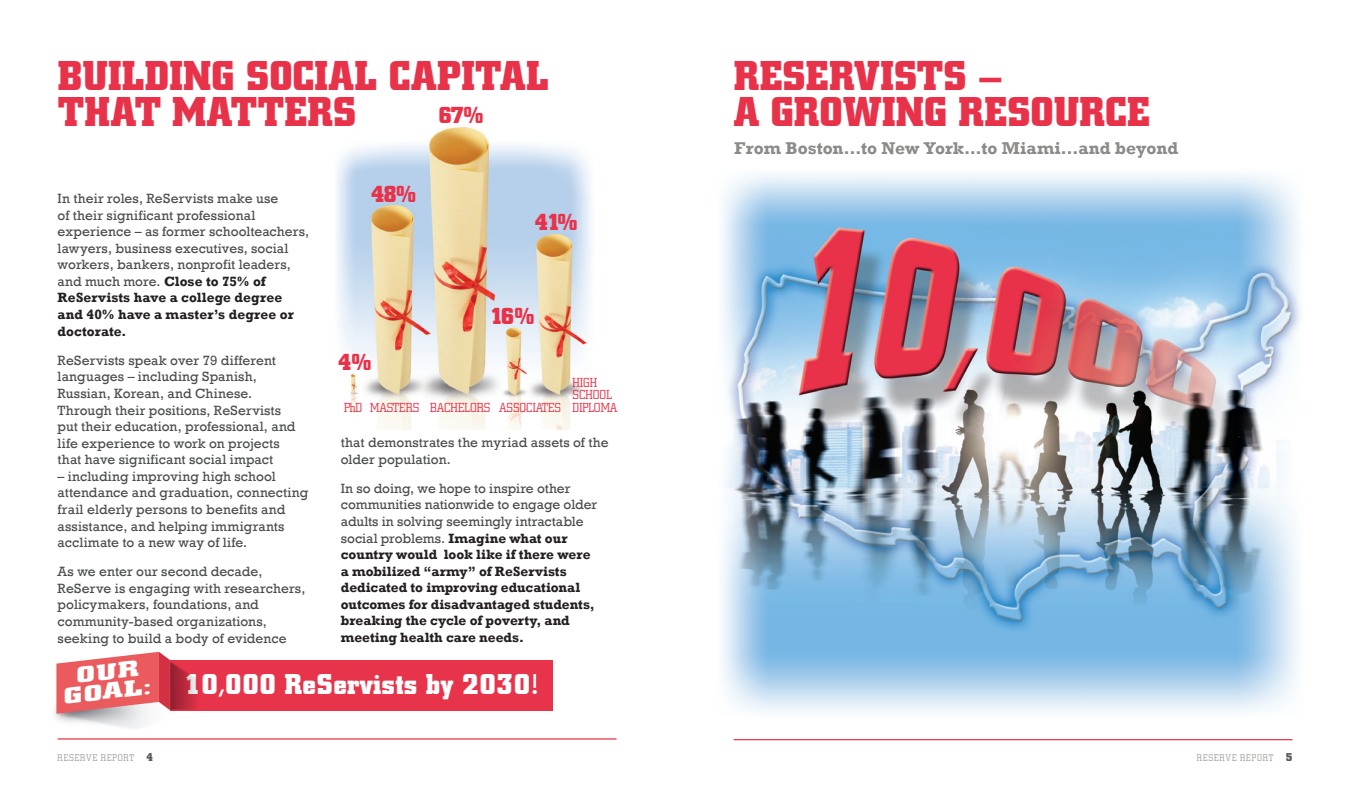
<style>
.page{position:relative;width:1350px;height:788px;background:#fff}
.page>*{position:absolute;margin:0;border:0;box-sizing:border-box;transform-origin:0 0}
.SubHead{font:700 41.25px/36.2px "City";letter-spacing:.02em;color:#e83249}
.t1{font:700 28.38px "City";letter-spacing:.02em;color:#fff}
.t2{font:700 23px "City";letter-spacing:-.05em;color:#e83249}
.t3{font:700 22.38px/19.1px "City";color:#fff;text-align:center;scale:1.48 1}
.Body_Copy{font:700 17.5px "Rockwell";color:#8c8b8a}
.Body_Copy-2{font:13.75px/16.5px "Rockwell";letter-spacing:.01em;color:#4b4c4d}
.Body_Copy-3{font:700 13.75px/16.6px "Rockwell";color:#231f20}
.t4{font:300 12.88px "City";color:#e83249}
.t5{font:300 9.62px "City";letter-spacing:.085em;color:#a09e9c}
.s1{font-weight:700;color:#231f20}
.s2{font-weight:400;color:#4b4c4d}
.s3{font-weight:700;font-size:11.25px;color:#57585a}
</style>
<div class="page">
<hr style="left:58px;top:738px;width:559px;height:1px;background:#e83249">
<hr style="left:734px;top:739px;width:558px;height:1px;background:#e83249">
<img style="left:336px;top:126px;width:255px;height:303px">
<img style="left:54px;top:708px;width:75px;height:20px">
<div style="left:170px;top:660px;width:383px;height:50px;background:#e8344b"></div>
<svg style="left:56px;top:655px;width:73px;height:58px"></svg>
<img style="left:129px;top:651px;width:111px;height:78px">
<img style="left:722px;top:174px;width:579px;height:538px">
<p class="SubHead" style="left:58px;top:58px;width:492px">BUILDING SOCIAL CAPITAL<br>THAT MATTERS</p>
<p class="SubHead" style="left:734px;top:58px;width:417px">RESERVISTS –<br>A GROWING RESOURCE</p>
<p class="t2" style="left:439px;top:102px;width:47px">67%</p>
<p class="Body_Copy-2" style="left:58px;top:190px;width:253px">In their roles, ReServists make use<br>of their significant professional experience – as former schoolteachers, lawyers, business executives, social workers, bankers, nonprofit leaders, and much more. <span class="s1">Close to 75% of<br>ReServists have a college degree and 40% have a master’s degree or doctorate.</span></p>
<p class="Body_Copy-2" style="left:58px;top:352px;width:239px">ReServists speak over 79 different languages – including Spanish, Russian, Korean, and Chinese.<br>Through their positions, ReServists put their education, professional, and life experience to work on projects that have significant social impact</p>
<p class="Body_Copy-2" style="left:58px;top:468px;width:252px">– including improving high school attendance and graduation, connecting frail elderly persons to benefits and assistance, and helping immigrants acclimate to a new way of life.</p>
<p class="Body_Copy-2" style="left:58px;top:563px;width:249px">As we enter our second decade, ReServe is engaging with researchers, policymakers, foundations, and community-based organizations, seeking to build a body of evidence</p>
<p class="t2" style="left:371px;top:181px;width:47px">48%</p>
<p class="t2" style="left:338px;top:349px;width:35px">4%</p>
<p class="t2" style="left:535px;top:209px;width:44px">41%</p>
<p class="t2" style="left:490px;top:303px;width:46px">16%</p>
<p class="t4" style="left:573px;top:375px;width:26px">HIGH</p>
<p class="t4" style="left:573px;top:387px;width:41px">SCHOOL</p>
<p class="t4" style="left:344px;top:401px;width:275px">PhD MASTERS BACHELORS ASSOCIATES DIPLOMA</p>
<p class="Body_Copy-2" style="left:341px;top:434px;width:269px">that demonstrates the myriad assets of the older population.</p>
<p class="Body_Copy-3" style="left:341px;top:480px;width:258px"><span class="s2">In so doing, we hope to inspire other communities nationwide to engage older adults in solving seemingly intractable social problems.</span> Imagine what our country would look like if there were a mobilized “army” of ReServists dedicated to improving educational outcomes for disadvantaged students, breaking the cycle of poverty, and meeting health care needs.</p>
<p class="t3" style="left:59px;top:668px;width:61px;rotate:-7deg">OUR<br>GOAL:</p>
<p class="t1" style="left:184px;top:668px;width:355px">10,000 ReServists by 2030!</p>
<p class="Body_Copy" style="left:734px;top:138px;width:446px">From Boston…to New York...to Miami…and beyond</p>
<p class="t5" style="left:58px;top:752px;width:97px">RESERVE REPORT <span class="s3">4</span></p>
<p class="t5" style="left:1197px;top:752px;width:97px">RESERVE REPORT <span class="s3">5</span></p>
</div>
